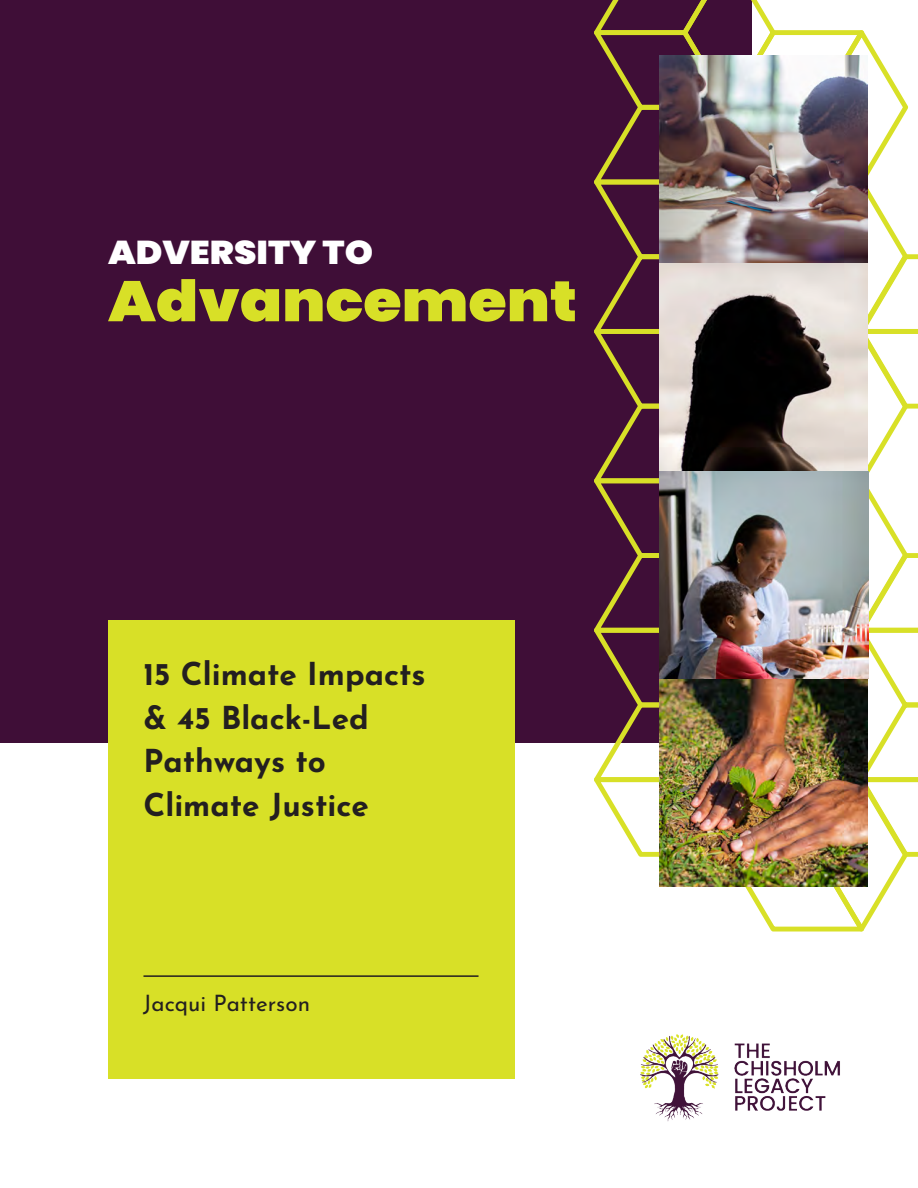
<style>
.page{position:relative;width:918px;height:1188px;background:#fff}
.page>*{position:absolute;margin:0;border:0;box-sizing:border-box;transform-origin:0 0}
.Paragraph_Style_1{font:900 57px "Poppins";color:#d8e027;scale:1.09 1}
.Paragraph_Style_1-2{font:900 33px "Poppins";color:#fff;scale:1.09 1}
.Paragraph_Style_9{font:700 31.5px/43.5px "Josefin Sans";color:#231f20}
.Paragraph_Style_5{font:22.5px "Josefin Sans";color:#231f20}
</style>
<div class="page">
<div style="left:0;top:0;width:751px;height:742px;background:#3f0e37"></div>
<div style="left:108px;top:620px;width:406px;height:458px;background:#d8e027"></div>
<hr style="left:143px;top:975px;width:336px;height:2px;background:#231f20">
<img style="left:640px;top:1034px;width:200px;height:88px">
<svg style="left:590px;top:0;width:328px;height:932px"></svg>
<img style="left:659px;top:55px;width:209px;height:832px">
<p class="Paragraph_Style_1-2" style="left:108px;top:234px;width:245px">ADVERSITY TO</p>
<p class="Paragraph_Style_1" style="left:108px;top:268px;width:432px">Advancement</p>
<p class="Paragraph_Style_9" style="left:143px;top:648px;width:284px">15 Climate Impacts &amp; 45 Black-Led<br>Pathways to<br>Climate Justice</p>
<p class="Paragraph_Style_5" style="left:143px;top:984px;width:168px">Jacqui Patterson</p>
</div>
